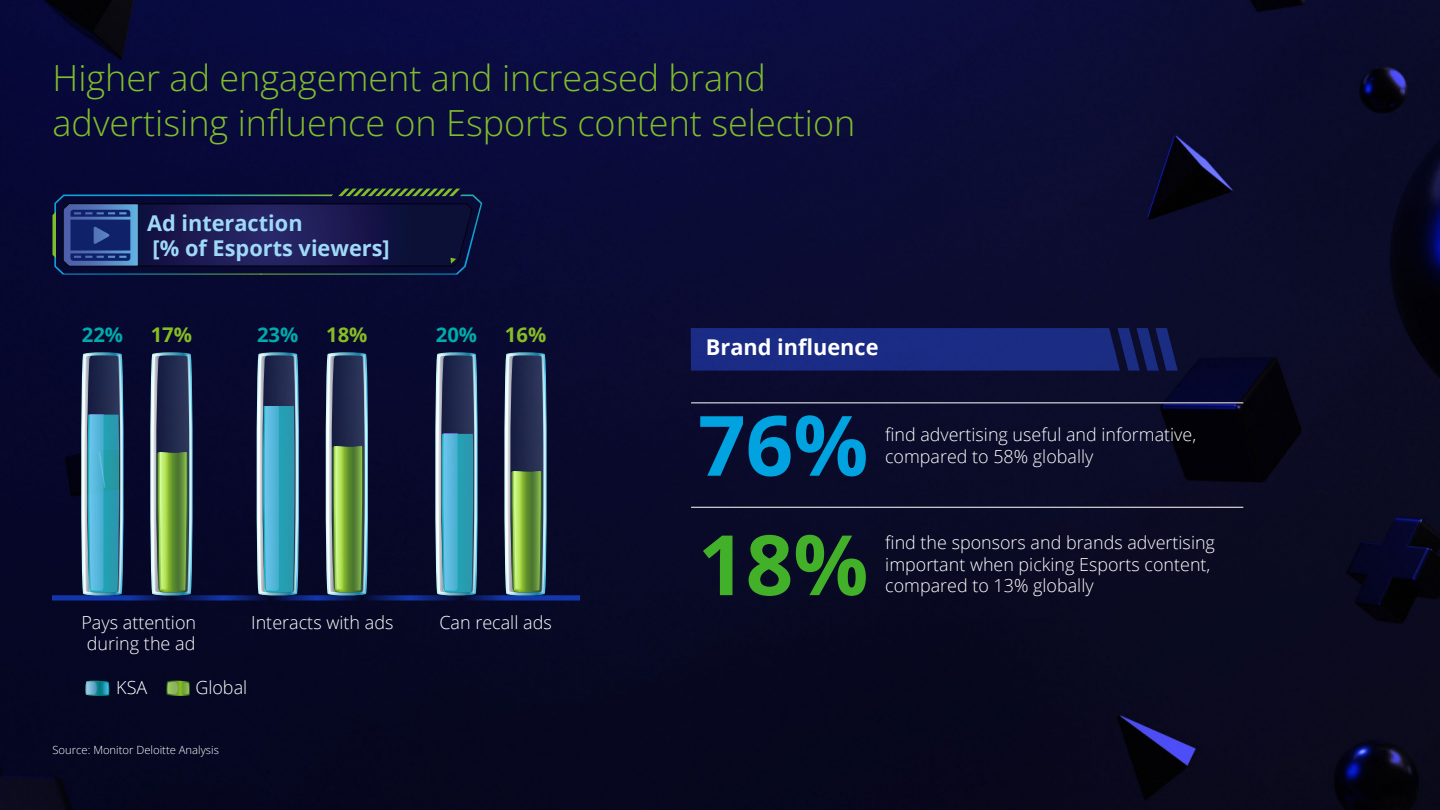
<style>
.page{position:relative;width:1440px;height:810px;background:#fff}
.page>*{position:absolute;margin:0;border:0;box-sizing:border-box;transform-origin:0 0}
.t1{font:700 83.4px "Open Sans";color:#00a2e0}
.t2{font:700 83.4px "Open Sans";color:#43b02a}
.t3{font:36px/45px "Open Sans";color:#80bd2b}
.t4{font:700 21.75px/25.5px "Open Sans";color:#9ed9f7}
.t5{font:700 21.75px "Open Sans";color:#fff}
.t6{font:700 20.25px "Open Sans";color:#00abab}
.t7{font:700 20.25px "Open Sans";color:#86bc25}
.t8{font:300 18px "Open Sans";color:#fff}
.t9{font:300 17.92px/21.5px "Open Sans";color:#fff}
.t10{font:11.25px "Open Sans";color:#fff}
</style>
<div class="page">
<img style="left:0;top:0;width:1440px;height:810px">
<svg style="left:691px;top:328px;width:487px;height:43px;background:#19297e"></svg>
<svg style="left:52px;top:595px;width:528px;height:6px;background:#0d2274"></svg>
<svg style="left:80px;top:352px;width:44px;height:244px;background:#5194ad"></svg>
<svg style="left:150px;top:352px;width:43px;height:244px;background:#68856c"></svg>
<svg style="left:256px;top:352px;width:44px;height:244px;background:#5194ae"></svg>
<svg style="left:325px;top:352px;width:44px;height:244px;background:#67846a"></svg>
<svg style="left:435px;top:352px;width:43px;height:244px;background:#528ea8"></svg>
<svg style="left:504px;top:352px;width:43px;height:244px;background:#637e6d"></svg>
<svg style="left:85px;top:681px;width:25px;height:15px"></svg>
<svg style="left:166px;top:681px;width:25px;height:15px"></svg>
<hr style="left:691px;top:403px;width:552px;height:1px;background:#fff">
<hr style="left:691px;top:507px;width:552px;height:1px;background:#fff">
<svg style="left:53px;top:189px;width:429px;height:86px;background:#19214f"></svg>
<h2 class="t3" style="left:52px;top:55px;width:804px">Higher ad engagement and increased brand advertising influence on Esports content selection</h2>
<p class="t4" style="left:147px;top:210px;width:244px">Ad interaction<br>[% of Esports viewers]</p>
<p class="t6" style="left:82px;top:320px;width:43px">22%</p>
<p class="t7" style="left:151px;top:320px;width:43px">17%</p>
<p class="t6" style="left:257px;top:320px;width:43px">23%</p>
<p class="t7" style="left:326px;top:320px;width:43px">18%</p>
<p class="t6" style="left:436px;top:320px;width:43px">20%</p>
<p class="t7" style="left:505px;top:320px;width:43px">16%</p>
<p class="t8" style="left:81px;top:610px;width:116px">Pays attention</p>
<p class="t8" style="left:251px;top:610px;width:144px">Interacts with ads</p>
<p class="t8" style="left:439px;top:610px;width:114px">Can recall ads</p>
<p class="t8" style="left:87px;top:631px;width:110px">during the ad</p>
<p class="t8" style="left:116px;top:676px;width:33px">KSA</p>
<p class="t8" style="left:195px;top:676px;width:53px">Global</p>
<p class="t10" style="left:52px;top:742px;width:168px">Source: Monitor Deloitte Analysis</p>
<p class="t5" style="left:706px;top:332px;width:174px">Brand influence</p>
<h1 class="t1" style="left:698px;top:387px;width:172px">76%</h1>
<p class="t9" style="left:885px;top:423px;width:313px">find advertising useful and informative,</p>
<p class="t9" style="left:885px;top:445px;width:210px">compared to 58% globally</p>
<h1 class="t2" style="left:698px;top:506px;width:172px">18%</h1>
<p class="t9" style="left:885px;top:531px;width:331px">find the sponsors and brands advertising important when picking Esports content, compared to 13% globally</p>
</div>
